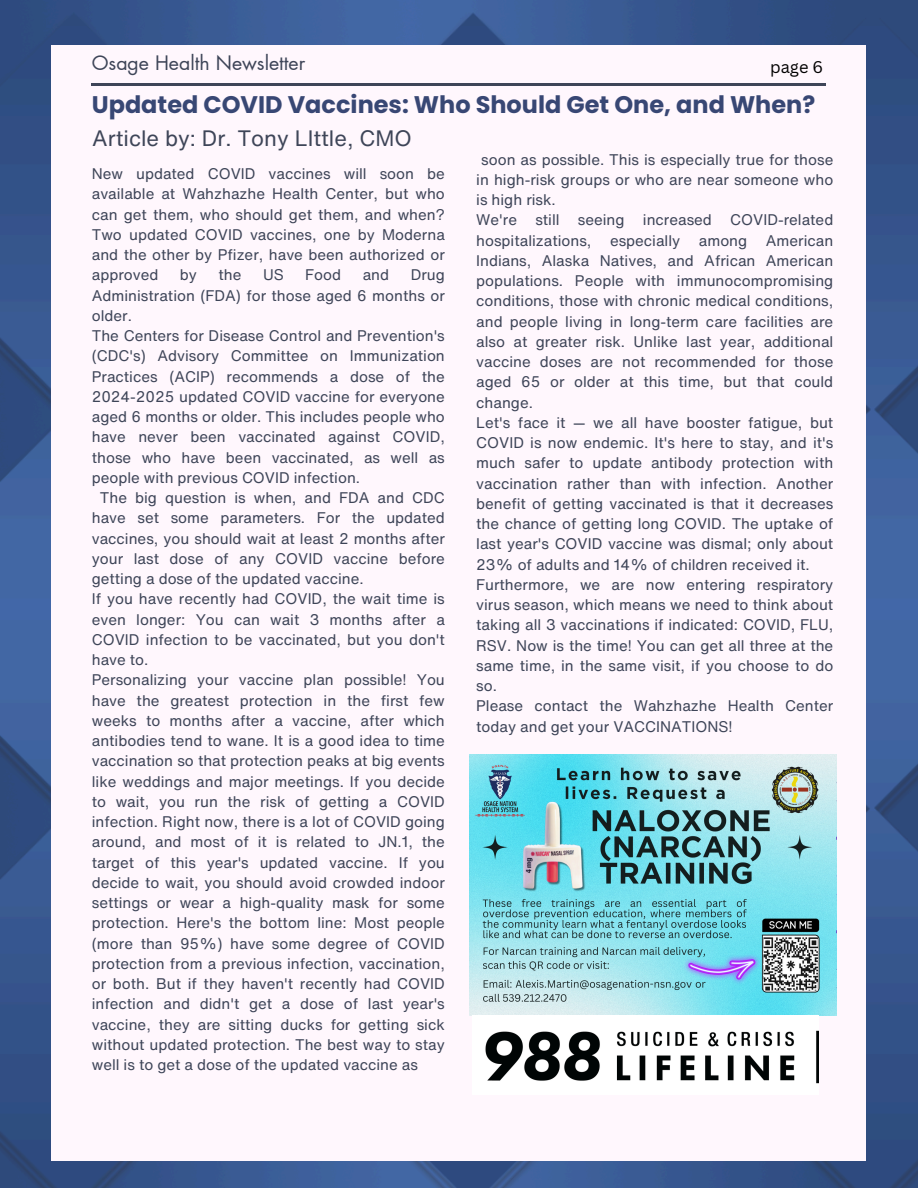
<style>
.page{position:relative;width:918px;height:1188px;background:#fff}
.page>*{position:absolute;margin:0;border:0;box-sizing:border-box;transform-origin:0 0}
.t1{font:700 24px "Poppins";color:#384774}
.t2{font:21.75px "Helvetica Now Text";color:#3e4558}
.t3{font:19.5px "Futura LT Pro";color:#3e4558}
.t4{font:16.5px "Canva Sans";color:#000}
.t5{font:15px/20.2px "Helvetica Now Text";color:#3e4558;text-align:justify}
</style>
<div class="page">
<img style="left:0;top:0;width:918px;height:1188px">
<div style="left:52px;top:45px;width:814px;height:1116px;background:#fff7fd"></div>
<hr style="left:92px;top:83px;width:734px;height:3px;background:#3e4558">
<img style="left:469px;top:755px;width:368px;height:261px">
<img style="left:485px;top:1030px;width:334px;height:54px">
<p class="t3" style="left:92px;top:54px;width:215px">Osage Health Newsletter</p>
<h3 class="t1" style="left:92px;top:88px;width:725px">Updated COVID Vaccines: Who Should Get One, and When?</h3>
<p class="t4" style="left:770px;top:55px;width:54px">page 6</p>
<p class="t2" style="left:92px;top:122px;width:321px">Article by: Dr. Tony LIttle, CMO</p>
<h1 class="t5" style="left:92px;top:163px;width:355px">New updated COVID vaccines will soon be available at Wahzhazhe Health Center, but who can get them, who should get them, and when?<br>Two updated COVID vaccines, one by Moderna and the other by Pfizer, have been authorized or approved</h1>
<h1 class="t5" style="left:180px;top:265px;width:19px">by</h1>
<h1 class="t5" style="left:219px;top:265px;width:24px">the</h1>
<h1 class="t5" style="left:263px;top:265px;width:22px">US</h1>
<h1 class="t5" style="left:305px;top:265px;width:37px">Food</h1>
<h1 class="t5" style="left:363px;top:265px;width:28px">and</h1>
<h1 class="t5" style="left:92px;top:265px;width:355px;text-indent:319px">Drug Administration (FDA) for those aged 6 months or older.</h1>
<p class="t5" style="left:92px;top:325px;width:355px">The Centers for Disease Control and Prevention's (CDC's) Advisory Committee on Immunization Practices (ACIP) recommends a dose of the 2024-2025 updated COVID vaccine for everyone aged 6 months or older. This includes people who have never been vaccinated against COVID, those who have been vaccinated, as well as people with previous COVID infection.</p>
<p class="t5" style="left:92px;top:487px;width:355px;text-indent:8px">The big question is when, and FDA and CDC have set some parameters. For the updated vaccines, you should wait at least 2 months after your last dose of any COVID vaccine before getting a dose of the updated vaccine.</p>
<p class="t5" style="left:92px;top:589px;width:355px">If you have recently had COVID, the wait time is even longer: You can wait 3 months after a COVID infection to be vaccinated, but you don't have to.</p>
<p class="t5" style="left:92px;top:670px;width:355px">Personalizing your vaccine plan possible! You have the greatest protection in the first few weeks to months after a vaccine, after which antibodies tend to wane. It is a good idea to time vaccination so that protection peaks at big events like weddings and major meetings. If you decide to wait, you run the risk of getting a COVID infection. Right now, there is a lot of COVID going around, and most of it is related to JN.1, the target of this year's updated vaccine. If you decide to wait, you should avoid crowded indoor settings or wear a high-quality mask for some protection. Here's the bottom line: Most people (more than 95%) have some degree of COVID protection from a previous infection, vaccination, or both. But if they haven't recently had COVID infection and didn't get a dose of last year's vaccine, they are sitting ducks for getting sick without updated protection. The best way to stay well is to get a dose of the updated vaccine as</p>
<p class="t5" style="left:476px;top:149px;width:359px;text-indent:5px">soon as possible. This is especially true for those in high-risk groups or who are near someone who is high risk.</p>
<p class="t5" style="left:476px;top:210px;width:359px">We're still seeing increased COVID-related hospitalizations, especially among American Indians, Alaska Natives, and African American populations. People with immunocompromising conditions, those with chronic medical conditions, and people living in long-term care facilities are also at greater risk. Unlike last year, additional vaccine doses are not recommended for those aged 65 or older at this time, but that could change.</p>
<p class="t5" style="left:476px;top:412px;width:359px">Let's face it — we all have booster fatigue, but COVID is now endemic. It's here to stay, and it's much safer to update antibody protection with vaccination rather than with infection. Another benefit of getting vaccinated is that it decreases the chance of getting long COVID. The uptake of last year's COVID vaccine was dismal; only about 23% of adults and 14% of children received it.</p>
<p class="t5" style="left:476px;top:574px;width:359px">Furthermore, we are now entering respiratory virus season, which means we need to think about taking all 3 vaccinations if indicated: COVID, FLU, RSV. Now is the time! You can get all three at the same time, in the same visit, if you choose to do so.</p>
<p class="t5" style="left:476px;top:696px;width:359px">Please contact the Wahzhazhe Health Center today and get your VACCINATIONS!</p>
</div>
